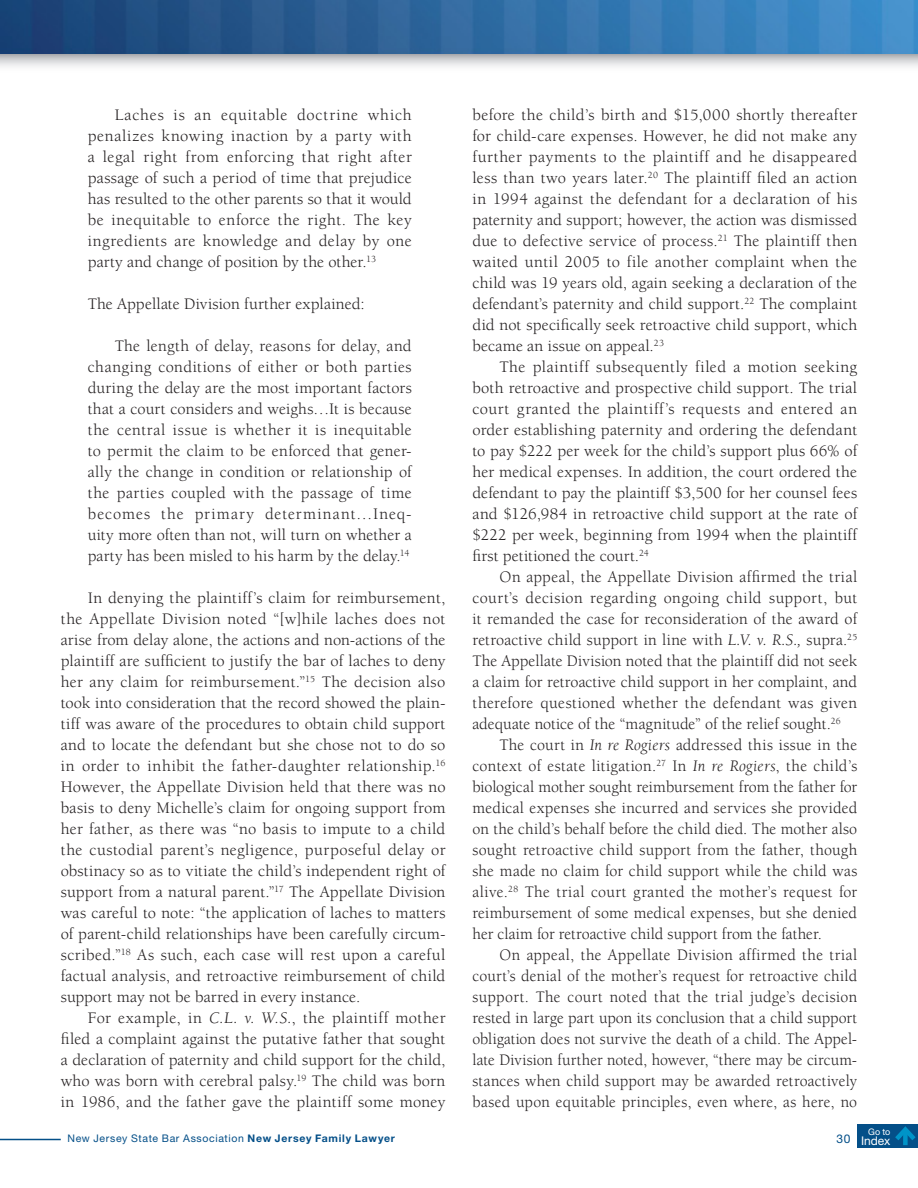
<style>
.page{position:relative;width:918px;height:1188px;background:#fff}
.page>*{position:absolute;margin:0;border:0;box-sizing:border-box;transform-origin:0 0}
.t1{font:16.5px/21px "Berkeley";letter-spacing:.01em;color:#231f20;text-align:justify}
.t2{font:16.5px/21px "Berkeley";letter-spacing:.01em;color:#231f20;text-align:justify;scale:.96 1}
.t3{font:12px "Helvetica Neue LT Std";letter-spacing:-.01em;color:#fff}
.t4{font:12px "Helvetica Neue LT Std";color:#044f88}
.t5{font:10.5px "Helvetica Neue LT Std";letter-spacing:.06em;color:#044f88}
.t6{font:9px "Helvetica Neue LT Std";color:#fff}
.s1{font-style:italic}
.s2{font-weight:700}
</style>
<div class="page">
<div style="left:0;top:54px;width:918px;height:20px;background:linear-gradient(to bottom,#bbbcbf,#fff)"></div>
<img style="left:0;top:0;width:918px;height:54px">
<hr style="left:0;top:1139px;width:61px;height:1px;background:#044f88">
<div style="left:857px;top:1124px;width:61px;height:24px;background:#044f88"></div>
<svg style="left:895px;top:1126px;width:21px;height:19px"></svg>
<p class="t1" style="left:88px;top:105px;width:326px;text-indent:27px">Laches is an equitable doctrine which penalizes knowing inaction by a party with a legal right from enforcing that right after passage of such a period of time that prejudice has resulted to the other parents so that it would be inequitable to enforce the right. The key ingredients are knowledge and delay by one party and change of position by the other.<sup>13</sup></p>
<p class="t1" style="left:88px;top:294px;width:279px">The Appellate Division further explained:</p>
<p class="t1" style="left:88px;top:336px;width:326px;text-indent:27px">The length of delay, reasons for delay, and changing conditions of either or both parties during the delay are the most important factors that a court considers and weighs…It is because the central issue is whether it is inequitable to permit the claim to be enforced that gener&shy;ally the change in condition or relationship of the parties coupled with the passage of time becomes the primary determinant…Ineq&shy;uity more often than not, will turn on whether a party has been misled to his harm by the delay.<sup>14</sup></p>
<p class="t1" style="left:61px;top:588px;width:386px;text-indent:27px">In denying the plaintiff’s claim for reimbursement, the Appellate Division noted “[w]hile laches does not arise from delay alone, the actions and non-actions of the plaintiff are sufficient to justify the bar of laches to deny her any claim for reimbursement.”<sup>15</sup> The decision also took into consideration that the record showed the plain&shy;tiff was aware of the procedures to obtain child support and to locate the defendant but she chose not to do so in order to inhibit the father-daughter relationship.<sup>16<br></sup>However, the Appellate Division held that there was no basis to deny Michelle’s claim for ongoing support from her father, as there was “no basis to impute to a child the custodial parent’s negligence, purposeful delay or obstinacy so as to vitiate the child’s independent right of support from a natural parent.”<sup>17</sup> The Appellate Division was careful to note: “the application of laches to matters of parent-child relationships have been carefully circum&shy;scribed.”<sup>18</sup> As such, each case will rest upon a careful factual analysis, and retroactive reimbursement of child support may not be barred in every instance.</p>
<p class="t1" style="left:61px;top:1008px;width:386px;text-indent:27px">For example, in <span class="s1">C.L. v. W.S.</span>, the plaintiff mother filed a complaint against the putative father that sought a declaration of paternity and child support for the child, who was born with cerebral palsy.<sup>19</sup> The child was born in 1986, and the father gave the plaintiff some money</p>
<p class="t1" style="left:472px;top:105px;width:386px">before the child’s birth and $15,000 shortly thereafter for child-care expenses. However, he did not make any further payments to the plaintiff and he disappeared less than two years later.<sup>20</sup> The plaintiff filed an action in 1994 against the defendant for a declaration of his paternity and support; however, the action was dismissed due to defective service of process.<sup>21</sup> The plaintiff then waited until 2005 to file another complaint when the child was 19 years old, again seeking a declaration of the defendant’s paternity and child support.<sup>22</sup> The complaint did not specifically seek retroactive child support, which became an issue on appeal.<sup>23</sup></p>
<p class="t1" style="left:473px;top:357px;width:386px;text-indent:27px">The plaintiff subsequently filed a motion seeking both retroactive and prospective child support. The trial court granted the plaintiff’s requests and entered an order establishing paternity and ordering the defendant to pay $222 per week for the child’s support plus 66% of her medical expenses. In addition, the court ordered the defendant to pay the plaintiff $3,500 for her counsel fees and $126,984 in retroactive child support at the rate of $222 per week, beginning from 1994 when the plaintiff first petitioned the court.<sup>24</sup></p>
<p class="t1" style="left:472px;top:567px;width:386px;text-indent:27px">On appeal, the Appellate Division affirmed the trial court’s decision regarding ongoing child support, but it remanded the case for reconsideration of the award of retroactive child support in line with <span class="s1">L.V. v. R.S.,</span> supra.<sup>25<br></sup>The Appellate Division noted that the plaintiff did not seek a claim for retroactive child support in her complaint, and therefore questioned whether the defendant was given adequate notice of the “magnitude” of the relief sought.<sup>26</sup></p>
<p class="t1" style="left:472px;top:735px;width:386px;text-indent:27px">The court in <span class="s1">In re Rogiers</span> addressed this issue in the context of estate litigation.<sup>27</sup> In <span class="s1">In re Rogiers</span>, the child’s biological mother sought reimbursement from the father for medical expenses she incurred and services she provided on the child’s behalf before the child died. The mother also sought retroactive child support from the father, though she made no claim for child support while the child was alive.<sup>28</sup> The trial court granted the mother’s request for reimbursement of some medical expenses, but she denied her claim for retroactive child support from the father.</p>
<p class="t2" style="left:472px;top:945px;width:402px;text-indent:27px">On appeal, the Appellate Division affirmed the trial court’s denial of the mother’s request for retroactive child support. The court noted that the trial judge’s decision rested in large part upon its conclusion that a child support obligation does not survive the death of a child. The Appel&shy;late Division further noted, however, “there may be circum&shy;stances when child support may be awarded retroactively based upon equitable principles, even where, as here, no</p>
<p class="t5" style="left:68px;top:1132px;width:329px">New Jersey State Bar Association <span class="s2">New Jersey Family Lawyer</span></p>
<p class="t4" style="left:836px;top:1132px;width:16px">30</p>
<p class="t6" style="left:868px;top:1126px;width:24px">Go to</p>
<p class="t3" style="left:861px;top:1134px;width:31px">Index</p>
</div>
